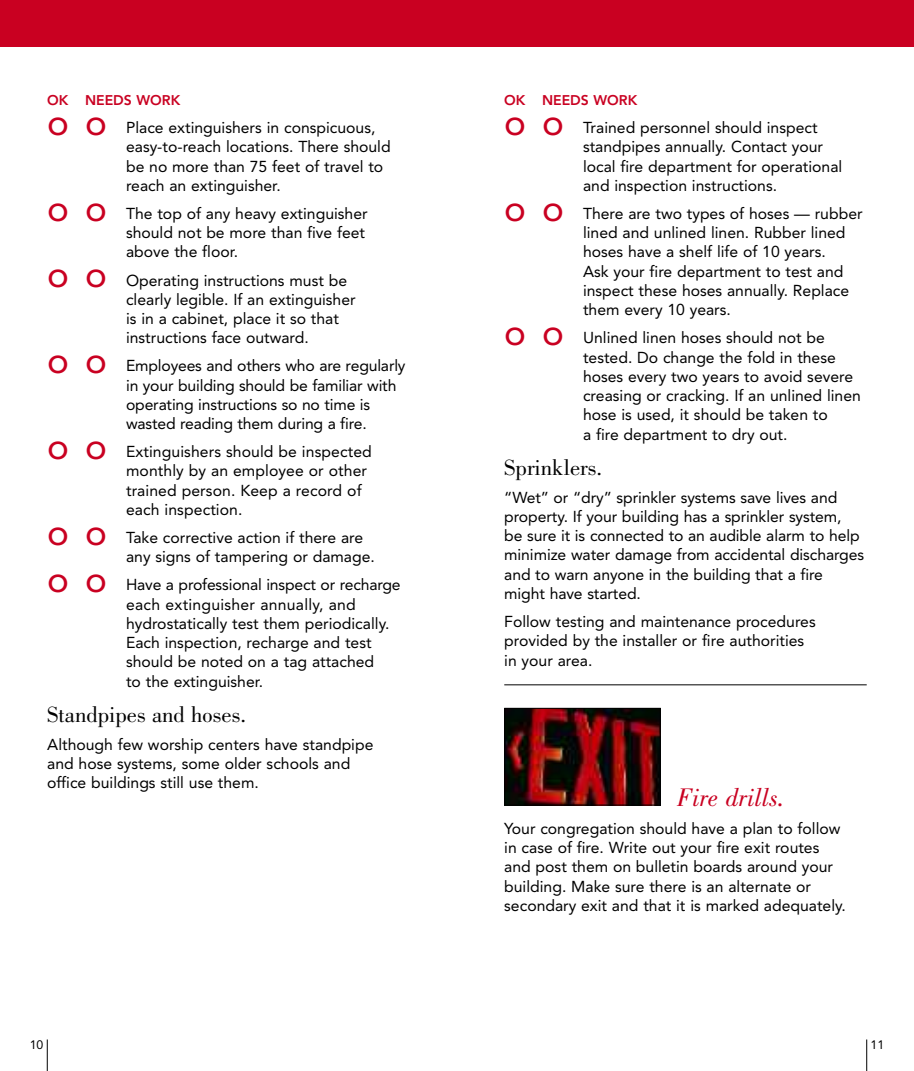
<style>
.page{position:relative;width:914px;height:1071px;background:#fff}
.page>*{position:absolute;margin:0;border:0;box-sizing:border-box;transform-origin:0 0}
.t1{font:36.75px "Avenir";color:#c90021}
.t2{font:italic 26.25px "Bodoni";color:#c90021}
.t3{font:22.75px "Bodoni";color:#000}
.t4{font:15.75px/19.2px "Avenir";color:#000}
.t5{font:800 14px "Avenir";color:#c90021}
.t6{font:12.25px "Avenir";color:#000}
</style>
<div class="page">
<div style="left:0;top:0;width:457px;height:47px;background:#c90021"></div>
<hr style="left:47px;top:1040px;width:1px;height:31px;background:#000">
<div style="left:457px;top:0;width:457px;height:47px;background:#c90021"></div>
<hr style="left:866px;top:1040px;width:1px;height:31px;background:#000">
<hr style="left:504px;top:684px;width:362px;height:1px;background:#000">
<img style="left:506px;top:710px;width:152px;height:94px">
<div style="left:504px;top:708px;width:156px;height:98px;border:1px solid #000"></div>
<p class="t5" style="left:47px;top:94px;width:135px">OK NEEDS WORK</p>
<h1 class="t1" style="left:47px;top:107px;width:61px">o o</h1>
<p class="t4" style="left:126px;top:119px;width:266px">Place extinguishers in conspicuous, easy-to-reach locations. There should be no more than 75 feet of travel to reach an extinguisher.</p>
<h1 class="t1" style="left:47px;top:193px;width:61px">o o</h1>
<p class="t4" style="left:126px;top:205px;width:243px">The top of any heavy extinguisher should not be more than five feet above the floor.</p>
<h1 class="t1" style="left:47px;top:260px;width:61px">o o</h1>
<p class="t4" style="left:126px;top:272px;width:231px">Operating instructions must be clearly legible. If an extinguisher is in a cabinet, place it so that instructions face outward.</p>
<h1 class="t1" style="left:47px;top:345px;width:61px">o o</h1>
<p class="t4" style="left:126px;top:358px;width:281px">Employees and others who are regularly in your building should be familiar with operating instructions so no time is wasted reading them during a fire.</p>
<h1 class="t1" style="left:47px;top:431px;width:61px">o o</h1>
<p class="t4" style="left:126px;top:443px;width:247px">Extinguishers should be inspected monthly by an employee or other trained person. Keep a record of each inspection.</p>
<h1 class="t1" style="left:47px;top:517px;width:61px">o o</h1>
<p class="t4" style="left:126px;top:529px;width:250px">Take corrective action if there are any signs of tampering or damage.</p>
<h1 class="t1" style="left:47px;top:564px;width:61px">o o</h1>
<p class="t4" style="left:126px;top:577px;width:276px">Have a professional inspect or recharge each extinguisher annually, and hydrostatically test them periodically.<br>Each inspection, recharge and test should be noted on a tag attached<br>to the extinguisher.</p>
<h3 class="t3" style="left:47px;top:706px;width:200px">Standpipes and hoses.</h3>
<p class="t4" style="left:47px;top:736px;width:328px">Although few worship centers have standpipe and hose systems, some older schools and office buildings still use them.</p>
<p class="t6" style="left:30px;top:1039px;width:15px">10</p>
<p class="t5" style="left:504px;top:94px;width:135px">OK NEEDS WORK</p>
<h1 class="t1" style="left:504px;top:107px;width:61px">o o</h1>
<p class="t4" style="left:583px;top:119px;width:261px">Trained personnel should inspect standpipes annually. Contact your local fire department for operational and inspection instructions.</p>
<h1 class="t1" style="left:504px;top:193px;width:61px">o o</h1>
<p class="t4" style="left:583px;top:205px;width:281px">There are two types of hoses — rubber lined and unlined linen. Rubber lined hoses have a shelf life of 10 years.<br>Ask your fire department to test and inspect these hoses annually. Replace them every 10 years.</p>
<h1 class="t1" style="left:504px;top:317px;width:61px">o o</h1>
<p class="t4" style="left:583px;top:330px;width:279px">Unlined linen hoses should not be tested. Do change the fold in these hoses every two years to avoid severe creasing or cracking. If an unlined linen hose is used, it should be taken to<br>a fire department to dry out.</p>
<h3 class="t3" style="left:504px;top:459px;width:99px">Sprinklers.</h3>
<p class="t4" style="left:504px;top:489px;width:361px">“Wet” or “dry” sprinkler systems save lives and property. If your building has a sprinkler system,<br>be sure it is connected to an audible alarm to help minimize water damage from accidental discharges and to warn anyone in the building that a fire might have started.</p>
<p class="t4" style="left:504px;top:613px;width:313px">Follow testing and maintenance procedures provided by the installer or fire authorities in your area.</p>
<h2 class="t2" style="left:676px;top:787px;width:110px">Fire drills.</h2>
<p class="t4" style="left:504px;top:820px;width:343px">Your congregation should have a plan to follow in case of fire. Write out your fire exit routes and post them on bulletin boards around your building. Make sure there is an alternate or secondary exit and that it is marked adequately.</p>
<p class="t6" style="left:870px;top:1039px;width:15px">11</p>
</div>
